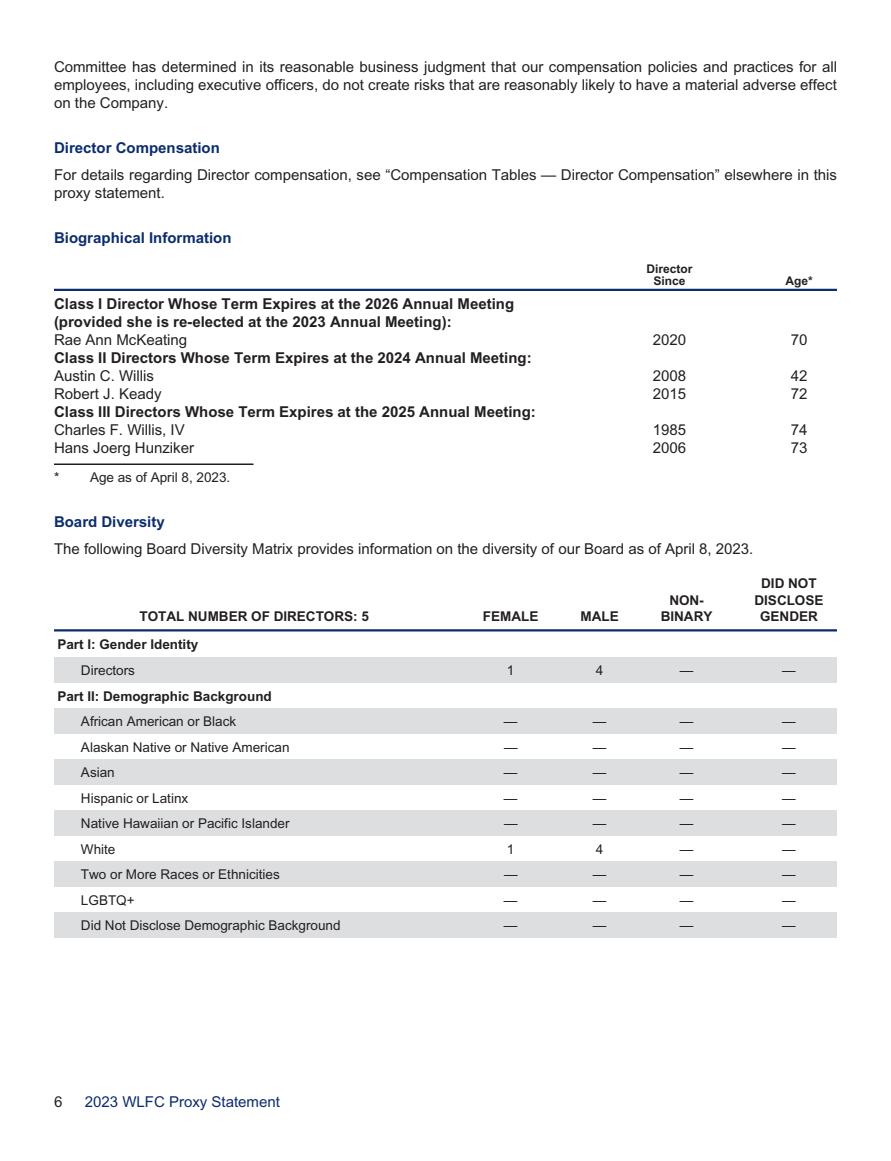
<style>
.page{position:relative;width:891px;height:1161px;background:#fff}
.page>*{position:absolute;margin:0;border:0;box-sizing:border-box;transform-origin:0 0}
.t1{font:15px/18px "Arial";color:#231f20;text-align:justify}
.t2{font:700 15px/18px "Arial";color:#231f20}
.t3{font:700 15px "Arial";color:#0b2c6e}
.t4{font:15px "Arial";color:#0b2c6e}
.t5{font:13.5px "Arial";color:#231f20}
.t6{font:700 13.5px/16.5px "Arial";color:#231f20;text-align:center}
.t7{font:700 12px/12px "Arial";color:#231f20;text-align:center}
</style>
<div class="page">
<hr style="left:55px;top:289px;width:781px;height:2px;background:#0b2c6e">
<hr style="left:54px;top:464px;width:200px;height:1px;background:#231f20">
<div style="left:54px;top:657px;width:783px;height:25px;background:#dddee0"></div>
<div style="left:54px;top:708px;width:783px;height:26px;background:#dddee0"></div>
<div style="left:54px;top:759px;width:783px;height:25px;background:#dddee0"></div>
<div style="left:54px;top:810px;width:783px;height:26px;background:#dddee0"></div>
<div style="left:54px;top:861px;width:783px;height:25px;background:#dddee0"></div>
<div style="left:54px;top:912px;width:783px;height:26px;background:#dddee0"></div>
<hr style="left:55px;top:629px;width:781px;height:3px;background:#0b2c6e">
<p class="t1" style="left:54px;top:59px;width:785px">Committee has determined in its reasonable business judgment that our compensation policies and practices for all employees, including executive officers, do not create risks that are reasonably likely to have a material adverse effect on the Company.</p>
<p class="t3" style="left:54px;top:142px;width:167px">Director Compensation</p>
<p class="t1" style="left:54px;top:167px;width:785px">For details regarding Director compensation, see “Compensation Tables — Director Compensation” elsewhere in this proxy statement.</p>
<p class="t3" style="left:54px;top:232px;width:179px">Biographical Information</p>
<p class="t7" style="left:647px;top:264px;width:48px">Director<br>Since</p>
<p class="t7" style="left:786px;top:276px;width:29px">Age*</p>
<p class="t2" style="left:54px;top:296px;width:462px">Class I Director Whose Term Expires at the 2026 Annual Meeting (provided she is re-elected at the 2023 Annual Meeting):</p>
<p class="t1" style="left:54px;top:332px;width:135px">Rae Ann McKeating</p>
<p class="t1" style="left:653px;top:332px;width:35px">2020</p>
<p class="t1" style="left:791px;top:332px;width:18px">70</p>
<p class="t2" style="left:54px;top:350px;width:479px">Class II Directors Whose Term Expires at the 2024 Annual Meeting:</p>
<p class="t1" style="left:54px;top:368px;width:102px">Austin C. Willis</p>
<p class="t1" style="left:653px;top:368px;width:35px">2008</p>
<p class="t1" style="left:791px;top:368px;width:18px">42</p>
<p class="t1" style="left:54px;top:386px;width:109px">Robert J. Keady</p>
<p class="t1" style="left:653px;top:386px;width:35px">2015</p>
<p class="t1" style="left:791px;top:386px;width:18px">72</p>
<p class="t2" style="left:54px;top:404px;width:483px">Class III Directors Whose Term Expires at the 2025 Annual Meeting:</p>
<p class="t1" style="left:54px;top:422px;width:132px">Charles F. Willis, IV</p>
<p class="t1" style="left:653px;top:422px;width:35px">1985</p>
<p class="t1" style="left:791px;top:422px;width:18px">74</p>
<p class="t1" style="left:54px;top:440px;width:142px">Hans Joerg Hunziker</p>
<p class="t1" style="left:653px;top:440px;width:35px">2006</p>
<p class="t1" style="left:791px;top:440px;width:18px">73</p>
<p class="t5" style="left:54px;top:472px;width:178px">* Age as of April 8, 2023.</p>
<p class="t3" style="left:54px;top:516px;width:112px">Board Diversity</p>
<p class="t1" style="left:54px;top:541px;width:701px">The following Board Diversity Matrix provides information on the diversity of our Board as of April 8, 2023.</p>
<p class="t6" style="left:140px;top:609px;width:231px">TOTAL NUMBER OF DIRECTORS: 5</p>
<p class="t6" style="left:483px;top:609px;width:57px">FEMALE</p>
<p class="t6" style="left:580px;top:609px;width:40px">MALE</p>
<p class="t6" style="left:661px;top:593px;width:53px">NON-<br>BINARY</p>
<p class="t6" style="left:754px;top:576px;width:71px">DID NOT<br>DISCLOSE<br>GENDER</p>
<p class="t6" style="left:57px;top:638px;width:143px">Part I: Gender Identity</p>
<p class="t5" style="left:81px;top:665px;width:55px">Directors</p>
<p class="t5" style="left:507px;top:665px;width:9px">1</p>
<p class="t5" style="left:596px;top:665px;width:9px">4</p>
<p class="t5" style="left:680px;top:665px;width:15px">—</p>
<p class="t5" style="left:782px;top:665px;width:15px">—</p>
<p class="t6" style="left:57px;top:689px;width:216px">Part II: Demographic Background</p>
<p class="t5" style="left:81px;top:716px;width:157px">African American or Black</p>
<p class="t5" style="left:504px;top:716px;width:15px">—</p>
<p class="t5" style="left:593px;top:716px;width:15px">—</p>
<p class="t5" style="left:680px;top:716px;width:15px">—</p>
<p class="t5" style="left:782px;top:716px;width:15px">—</p>
<p class="t5" style="left:81px;top:742px;width:210px">Alaskan Native or Native American</p>
<p class="t5" style="left:504px;top:742px;width:15px">—</p>
<p class="t5" style="left:593px;top:742px;width:15px">—</p>
<p class="t5" style="left:680px;top:742px;width:15px">—</p>
<p class="t5" style="left:782px;top:742px;width:15px">—</p>
<p class="t5" style="left:81px;top:767px;width:35px">Asian</p>
<p class="t5" style="left:504px;top:767px;width:15px">—</p>
<p class="t5" style="left:593px;top:767px;width:15px">—</p>
<p class="t5" style="left:680px;top:767px;width:15px">—</p>
<p class="t5" style="left:782px;top:767px;width:15px">—</p>
<p class="t5" style="left:81px;top:793px;width:109px">Hispanic or Latinx</p>
<p class="t5" style="left:504px;top:793px;width:15px">—</p>
<p class="t5" style="left:593px;top:793px;width:15px">—</p>
<p class="t5" style="left:680px;top:793px;width:15px">—</p>
<p class="t5" style="left:782px;top:793px;width:15px">—</p>
<p class="t5" style="left:81px;top:818px;width:210px">Native Hawaiian or Pacific Islander</p>
<p class="t5" style="left:504px;top:818px;width:15px">—</p>
<p class="t5" style="left:593px;top:818px;width:15px">—</p>
<p class="t5" style="left:680px;top:818px;width:15px">—</p>
<p class="t5" style="left:782px;top:818px;width:15px">—</p>
<p class="t5" style="left:81px;top:844px;width:36px">White</p>
<p class="t5" style="left:507px;top:844px;width:9px">1</p>
<p class="t5" style="left:596px;top:844px;width:9px">4</p>
<p class="t5" style="left:680px;top:844px;width:15px">—</p>
<p class="t5" style="left:782px;top:844px;width:15px">—</p>
<p class="t5" style="left:81px;top:869px;width:200px">Two or More Races or Ethnicities</p>
<p class="t5" style="left:504px;top:869px;width:15px">—</p>
<p class="t5" style="left:593px;top:869px;width:15px">—</p>
<p class="t5" style="left:680px;top:869px;width:15px">—</p>
<p class="t5" style="left:782px;top:869px;width:15px">—</p>
<p class="t5" style="left:81px;top:895px;width:55px">LGBTQ+</p>
<p class="t5" style="left:504px;top:895px;width:15px">—</p>
<p class="t5" style="left:593px;top:895px;width:15px">—</p>
<p class="t5" style="left:680px;top:895px;width:15px">—</p>
<p class="t5" style="left:782px;top:895px;width:15px">—</p>
<p class="t5" style="left:81px;top:920px;width:261px">Did Not Disclose Demographic Background</p>
<p class="t5" style="left:504px;top:920px;width:15px">—</p>
<p class="t5" style="left:593px;top:920px;width:15px">—</p>
<p class="t5" style="left:680px;top:920px;width:15px">—</p>
<p class="t5" style="left:782px;top:920px;width:15px">—</p>
<p class="t1" style="left:54px;top:1094px;width:10px">6</p>
<p class="t4" style="left:85px;top:1096px;width:197px">2023 WLFC Proxy Statement</p>
</div>
